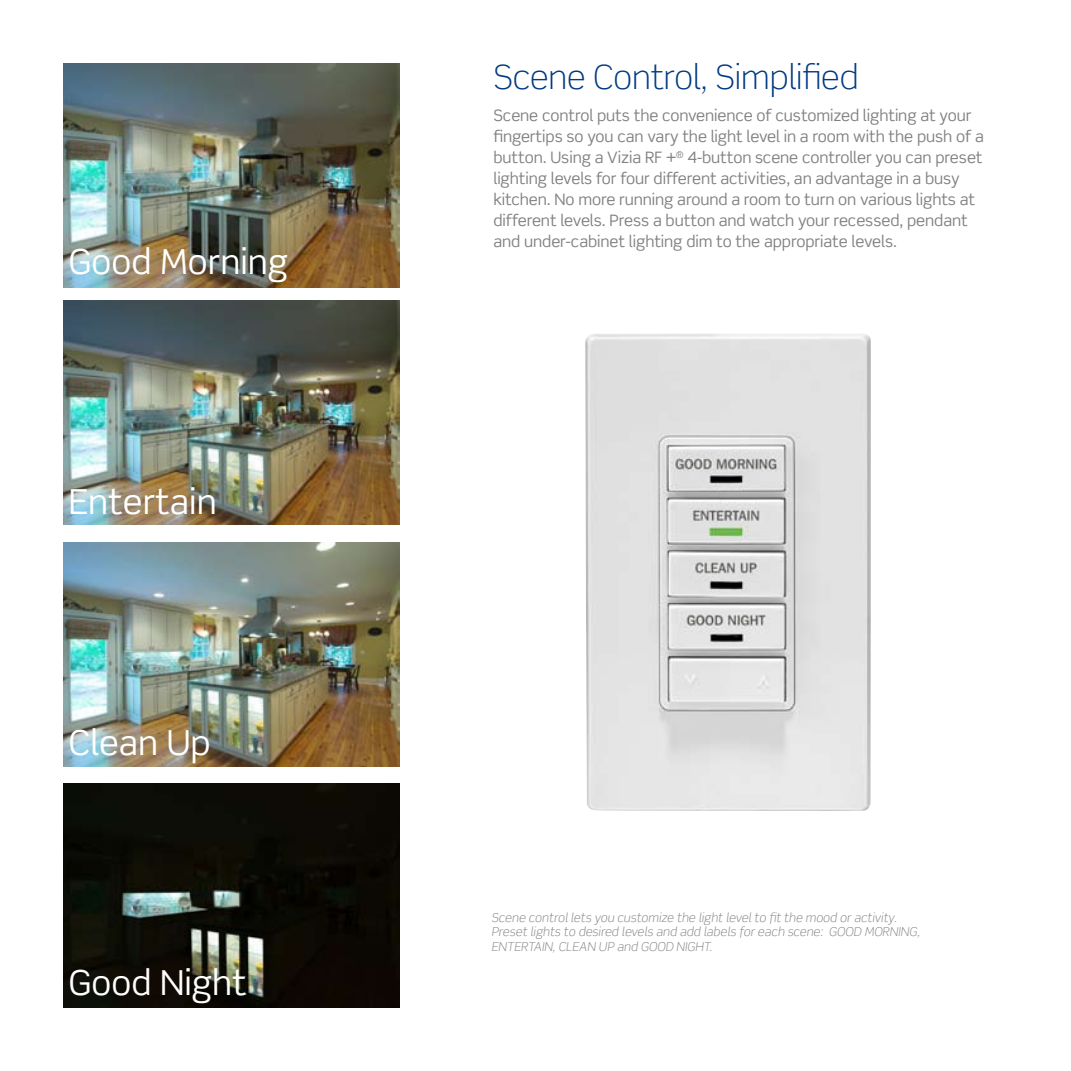
<style>
.page{position:relative;width:1071px;height:1071px;background:#fff}
.page>*{position:absolute;margin:0;border:0;box-sizing:border-box;transform-origin:0 0}
.t1{font:34.48px "Scene";color:#fff}
.t2{font:300 33.43px "Scene";color:#013a81}
.t3{font:15.75px/21px "Scene";letter-spacing:-.005em;color:#807f83}
.t4{font:italic 300 12.25px/14.7px "Scene";letter-spacing:.01em;color:#807f83}
.s1{font-family:"Scene Alt"}
</style>
<div class="page">
<img style="left:585px;top:333px;width:286px;height:478px">
<img style="left:63px;top:63px;width:336px;height:224px">
<img style="left:63px;top:301px;width:336px;height:224px">
<img style="left:63px;top:543px;width:336px;height:224px">
<img style="left:63px;top:784px;width:336px;height:224px">
<h1 class="t1" style="left:69px;top:240px;width:221px">Good Morning</h1>
<h1 class="t1" style="left:69px;top:480px;width:149px">Entertain</h1>
<h1 class="t1" style="left:69px;top:721px;width:143px">Clean Up</h1>
<h1 class="t1" style="left:69px;top:961px;width:180px">Good Night</h1>
<h2 class="t2" style="left:494px;top:57px;width:367px">Scene Control, Simplified</h2>
<p class="t3" style="left:493px;top:104px;width:492px">Scene control puts the convenience of customized lighting at your fingertips so you can vary the light level in a room with the push of a button. Using a Vizia RF +<sup>®</sup> <span class="s1">4</span>-button scene controller you can preset lighting levels for four different activities, an advantage in a busy kitchen. No more running around a room to turn on various lights at different levels. Press a button and watch your recessed, pendant and under-cabinet lighting dim to the appropriate levels.</p>
<p class="t4" style="left:491px;top:910px;width:430px">Scene control lets you customize the light level to fit the mood or activity.<br>Preset lights to desired levels and add labels for each scene: GOOD MORNING,<br>ENTERTAIN, CLEAN UP and GOOD NIGHT.</p>
</div>
